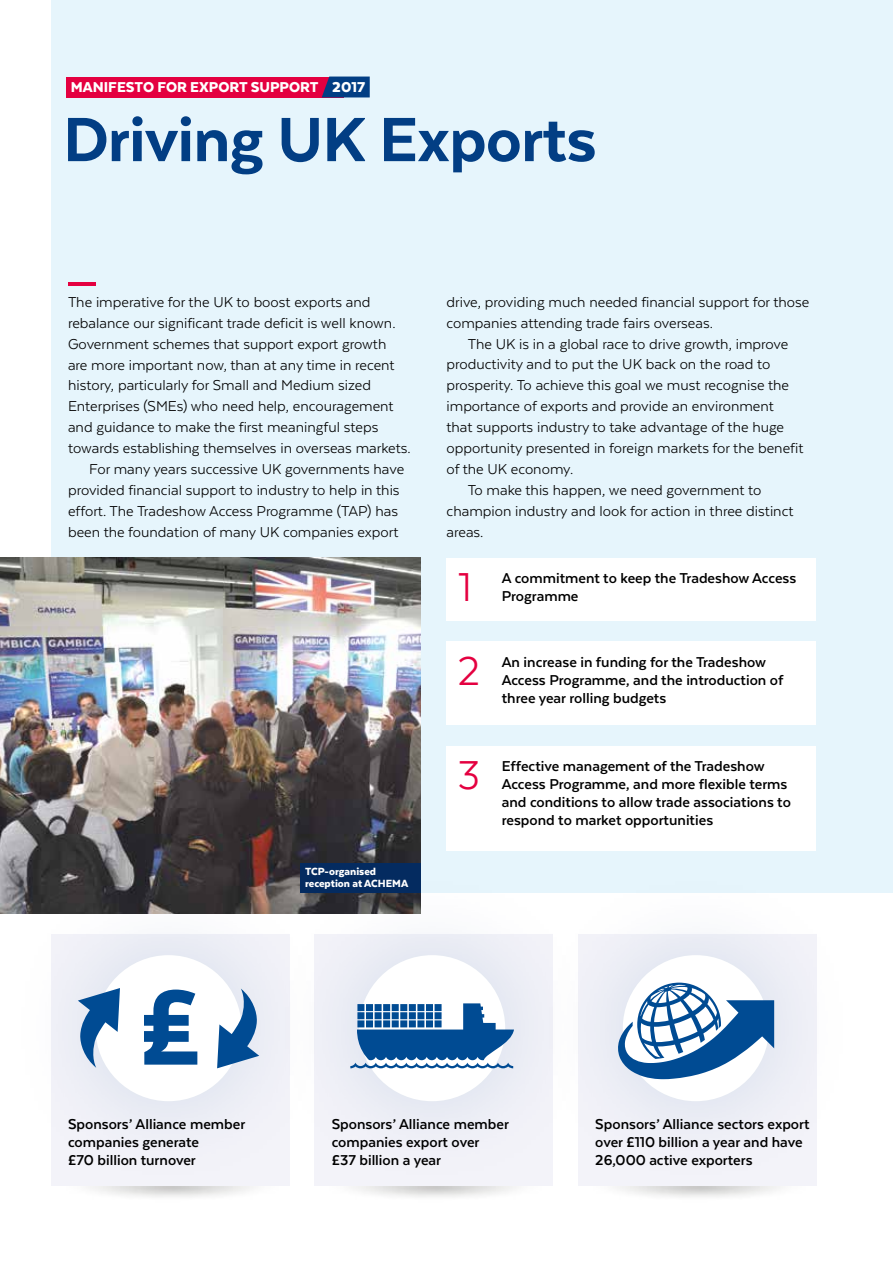
<style>
.page{position:relative;width:893px;height:1263px;background:#fff}
.page>*{position:absolute;margin:0;border:0;box-sizing:border-box;transform-origin:0 0}
.t1{font:800 72px "Texta";letter-spacing:-.01em;color:#023e84}
.t2{font:46.5px "Texta";color:#e40040}
.t3{font:16.5px/20.9px "Texta";color:#000}
.t4{font:700 16.5px/18px "Texta";color:#000}
.t5{font:900 16.5px "Texta";color:#fff}
.t6{font:900 12px/12px "Texta";color:#fff}
</style>
<div class="page">
<div style="left:51px;top:0;width:842px;height:893px;background:#e6f5fc"></div>
<div style="left:532px;top:864px;width:328px;height:328px;background:#023e84;opacity:.15"></div>
<div style="left:623px;top:955px;width:146px;height:146px;background:#fff;border-radius:50%"></div>
<div style="left:268px;top:864px;width:328px;height:328px;background:#023e84;opacity:.15"></div>
<div style="left:359px;top:955px;width:146px;height:146px;background:#fff;border-radius:50%"></div>
<div style="left:5px;top:864px;width:327px;height:328px;background:#023e84;opacity:.15"></div>
<div style="left:96px;top:955px;width:146px;height:146px;background:#fff;border-radius:50%"></div>
<svg style="left:78px;top:988px;width:42px;height:80px"></svg>
<svg style="left:217px;top:988px;width:42px;height:80px"></svg>
<svg style="left:144px;top:989px;width:53px;height:76px"></svg>
<svg style="left:350px;top:1003px;width:164px;height:65px"></svg>
<svg style="left:618px;top:982px;width:156px;height:97px"></svg>
<div style="left:446px;top:558px;width:370px;height:63px;background:#fff"></div>
<div style="left:446px;top:642px;width:370px;height:83px;background:#fff"></div>
<div style="left:446px;top:746px;width:370px;height:105px;background:#fff"></div>
<div style="left:67px;top:77px;width:277px;height:20px;background:#e40040"></div>
<svg style="left:322px;top:77px;width:48px;height:20px"></svg>
<img style="left:0;top:558px;width:421px;height:356px">
<div style="left:300px;top:863px;width:121px;height:30px;background:#042b60"></div>
<hr style="left:68px;top:282px;width:28px;height:4px;background:#e40040">
<p class="t5" style="left:71px;top:78px;width:296px">MANIFESTO FOR EXPORT SUPPORT 2017</p>
<h1 class="t1" style="left:63px;top:102px;width:535px">Driving UK Exports</h1>
<p class="t3" style="left:68px;top:291px;width:304px">The imperative for the UK to boost exports and</p>
<p class="t3" style="left:68px;top:312px;width:329px">rebalance our significant trade deficit is well known.</p>
<p class="t3" style="left:68px;top:333px;width:320px">Government schemes that support export growth</p>
<p class="t3" style="left:68px;top:354px;width:328px">are more important now, than at any time in recent</p>
<p class="t3" style="left:68px;top:375px;width:305px">history, particularly for Small and Medium sized</p>
<p class="t3" style="left:68px;top:396px;width:327px">Enterprises (SMEs) who need help, encouragement</p>
<p class="t3" style="left:68px;top:417px;width:312px">and guidance to make the first meaningful steps</p>
<p class="t3" style="left:68px;top:438px;width:344px">towards establishing themselves in overseas markets.</p>
<p class="t3" style="left:89px;top:459px;width:316px">For many years successive UK governments have</p>
<p class="t3" style="left:68px;top:479px;width:333px">provided financial support to industry to help in this</p>
<p class="t3" style="left:68px;top:500px;width:331px">effort. The Tradeshow Access Programme (TAP) has</p>
<p class="t3" style="left:68px;top:521px;width:332px">been the foundation of many UK companies export</p>
<p class="t6" style="left:305px;top:865px;width:105px">TCP-organised reception at ACHEMA</p>
<p class="t3" style="left:446px;top:291px;width:364px">drive, providing much needed financial support for those companies attending trade fairs overseas.</p>
<p class="t3" style="left:468px;top:333px;width:322px">The UK is in a global race to drive growth, improve</p>
<p class="t3" style="left:446px;top:354px;width:325px">productivity and to put the UK back on the road to</p>
<p class="t3" style="left:446px;top:375px;width:344px">prosperity. To achieve this goal we must recognise the</p>
<p class="t3" style="left:446px;top:396px;width:329px">importance of exports and provide an environment</p>
<p class="t3" style="left:446px;top:417px;width:339px">that supports industry to take advantage of the huge</p>
<p class="t3" style="left:446px;top:438px;width:358px">opportunity presented in foreign markets for the benefit</p>
<p class="t3" style="left:446px;top:459px;width:128px">of the UK economy.</p>
<p class="t3" style="left:468px;top:479px;width:295px">To make this happen, we need government to</p>
<p class="t3" style="left:446px;top:500px;width:349px">champion industry and look for action in three distinct</p>
<p class="t3" style="left:446px;top:521px;width:39px">areas.</p>
<h2 class="t2" style="left:459px;top:563px;width:15px">1</h2>
<p class="t4" style="left:502px;top:569px;width:296px">A commitment to keep the Tradeshow Access<br>Programme</p>
<h2 class="t2" style="left:457px;top:647px;width:24px">2</h2>
<p class="t4" style="left:502px;top:653px;width:283px">An increase in funding for the Tradeshow<br>Access Programme, and the introduction of three year rolling budgets</p>
<h2 class="t2" style="left:457px;top:752px;width:24px">3</h2>
<p class="t4" style="left:502px;top:757px;width:291px">Effective management of the Tradeshow Access Programme, and more flexible terms and conditions to allow trade associations to respond to market opportunities</p>
<p class="t4" style="left:68px;top:1115px;width:179px">Sponsors’ Alliance member companies generate<br>£70 billion turnover</p>
<p class="t4" style="left:332px;top:1115px;width:179px">Sponsors’ Alliance member companies export over<br>£37 billion a year</p>
<p class="t4" style="left:595px;top:1115px;width:216px">Sponsors’ Alliance sectors export over £110 billion a year and have<br>26,000 active exporters</p>
</div>
